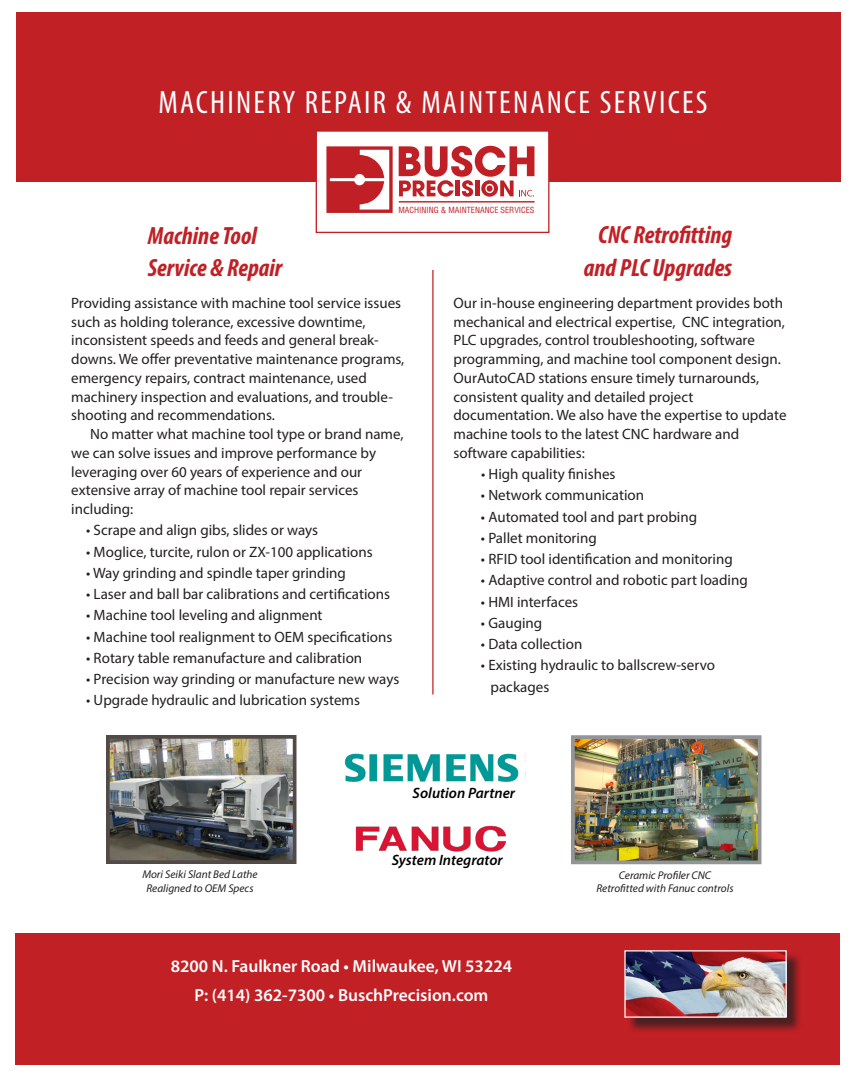
<style>
.page{position:relative;width:855px;height:1080px;background:#fff}
.page>*{position:absolute;margin:0;border:0;box-sizing:border-box;transform-origin:0 0}
.t1{font:condensed 32.5px "Myriad Pro";letter-spacing:.07em;color:#fff}
.t2{font:italic 700 condensed 25px/32.5px "Myriad Pro";color:#c12025}
.t3{font:600 17.5px "Myriad Pro";color:#fff}
.t4{font:15px/18.8px "Myriad Pro";color:#231f20}
.t5{font:italic 600 15px "Myriad Pro";color:#000}
.t6{font:italic 11.25px/13.8px "Myriad Pro";color:#231f20;text-align:center}
.t7{font:condensed 8.25px "Helvetica";color:#c02025}
</style>
<div class="page">
<div style="left:15px;top:933px;width:825px;height:132px;background:#c12025"></div>
<div style="left:626px;top:952px;width:176px;height:81px;background:#231f20;opacity:.75"></div>
<img style="left:626px;top:952px;width:159px;height:64px">
<div style="left:624px;top:950px;width:163px;height:68px;border:1px solid #fff"></div>
<img style="left:111px;top:740px;width:180px;height:119px">
<div style="left:106px;top:735px;width:190px;height:129px;border:4px solid #524a47"></div>
<hr style="left:432px;top:270px;width:2px;height:425px;background:#c12025">
<img style="left:344px;top:753px;width:181px;height:29px">
<img style="left:355px;top:825px;width:151px;height:27px">
<img style="left:576px;top:740px;width:180px;height:119px">
<div style="left:571px;top:735px;width:190px;height:129px;border:4px solid #939598"></div>
<div style="left:16px;top:12px;width:826px;height:169px;background:#c12025"></div>
<div style="left:316px;top:130px;width:233px;height:103px;background:#fff;border:1px solid #c12025"></div>
<svg style="left:399px;top:146px;width:135px;height:51px"></svg>
<div style="left:487px;top:185px;width:6px;height:7px;background:#c02025;border-radius:50%"></div>
<hr style="left:399px;top:201px;width:136px;height:1px;background:#c02025">
<svg style="left:326px;top:146px;width:67px;height:67px"></svg>
<p class="t1" style="left:158px;top:82px;width:551px">MACHINERY REPAIR &amp; MAINTENANCE SERVICES</p>
<p class="t7" style="left:398px;top:205px;width:138px">MACHINING &amp; MAINTENANCE SERVICES</p>
<p class="t2" style="left:148px;top:219px;width:136px">Machine Tool<br>Service &amp; Repair</p>
<p class="t2" style="left:598px;top:218px;width:136px">CNC Retrofitting</p>
<p class="t2" style="left:584px;top:250px;width:150px">and PLC Upgrades</p>
<p class="t4" style="left:453px;top:293px;width:335px">Our in-house engineering department provides both mechanical and electrical expertise, CNC integration, PLC upgrades, control troubleshooting, software programming, and machine tool component design.<br>OurAutoCAD stations ensure timely turnarounds, consistent quality and detailed project documentation. We also have the expertise to update machine tools to the latest CNC hardware and software capabilities:</p>
<p class="t4" style="left:481px;top:464px;width:136px">• High quality finishes</p>
<p class="t4" style="left:481px;top:486px;width:165px">• Network communication</p>
<p class="t4" style="left:481px;top:507px;width:218px">• Automated tool and part probing</p>
<p class="t4" style="left:481px;top:528px;width:117px">• Pallet monitoring</p>
<p class="t4" style="left:481px;top:549px;width:253px">• RFID tool identification and monitoring</p>
<p class="t4" style="left:481px;top:571px;width:268px">• Adaptive control and robotic part loading</p>
<p class="t4" style="left:481px;top:592px;width:99px">• HMI interfaces</p>
<p class="t4" style="left:481px;top:613px;width:63px">• Gauging</p>
<p class="t4" style="left:481px;top:634px;width:103px">• Data collection</p>
<p class="t4" style="left:491px;top:654px;width:226px;line-height:21.2px;text-indent:-10px">• Existing hydraulic to ballscrew-servo packages</p>
<p class="t4" style="left:71px;top:293px;width:335px">Providing assistance with machine tool service issues such as holding tolerance, excessive downtime, inconsistent speeds and feeds and general break&shy;downs. We offer preventative maintenance programs, emergency repairs, contract maintenance, used machinery inspection and evaluations, and trouble&shy;shooting and recommendations.</p>
<p class="t4" style="left:71px;top:424px;width:334px;text-indent:19px">No matter what machine tool type or brand name, we can solve issues and improve performance by leveraging over 60 years of experience and our extensive array of machine tool repair services including:</p>
<p class="t4" style="left:86px;top:521px;width:233px">• Scrape and align gibs, slides or ways</p>
<p class="t4" style="left:86px;top:542px;width:288px">• Moglice, turcite, rulon or ZX-100 applications</p>
<p class="t4" style="left:86px;top:563px;width:261px">• Way grinding and spindle taper grinding</p>
<p class="t4" style="left:86px;top:584px;width:305px">• Laser and ball bar calibrations and certifications</p>
<p class="t4" style="left:86px;top:606px;width:238px">• Machine tool leveling and alignment</p>
<p class="t4" style="left:86px;top:627px;width:308px">• Machine tool realignment to OEM specifications</p>
<p class="t4" style="left:86px;top:648px;width:278px">• Rotary table remanufacture and calibration</p>
<p class="t4" style="left:86px;top:669px;width:315px">• Precision way grinding or manufacture new ways</p>
<p class="t4" style="left:86px;top:691px;width:275px">• Upgrade hydraulic and lubrication systems</p>
<p class="t6" style="left:142px;top:868px;width:117px">Mori Seiki Slant Bed Lathe<br>Realigned to OEM Specs</p>
<p class="t5" style="left:413px;top:783px;width:104px">Solution Partner</p>
<p class="t5" style="left:392px;top:851px;width:113px">System Integrator</p>
<p class="t3" style="left:171px;top:955px;width:343px">8200 N. Faulkner Road • Milwaukee, WI 53224</p>
<p class="t3" style="left:194px;top:984px;width:295px">P: (414) 362-7300 • BuschPrecision.com</p>
<p class="t6" style="left:596px;top:868px;width:139px">Ceramic Profiler CNC<br>Retrofitted with Fanuc controls</p>
</div>
